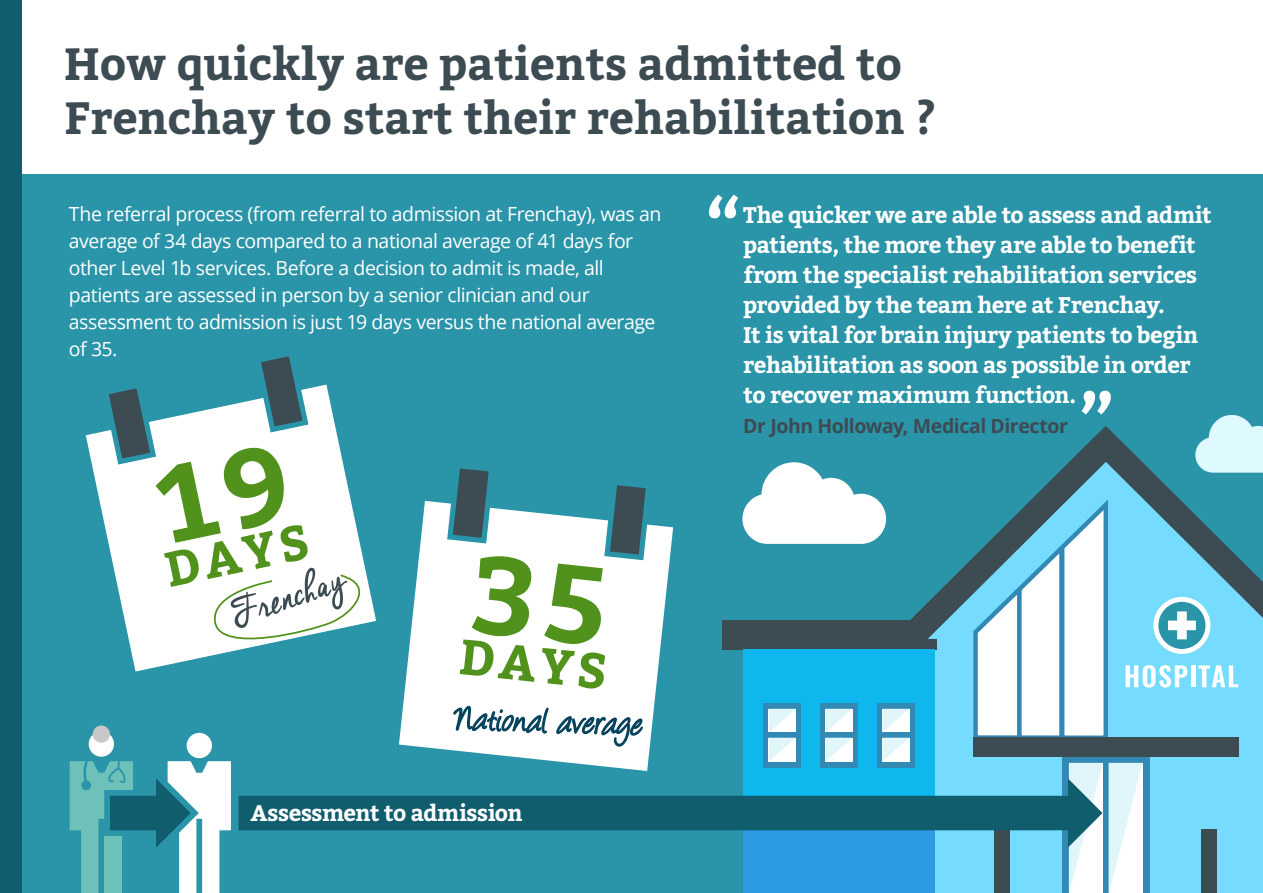
<style>
.page{position:relative;width:1263px;height:893px;background:#fff}
.page>*{position:absolute;margin:0;border:0;box-sizing:border-box;transform-origin:0 0}
.t1{font:700 67.5px "Bitter";color:#fff}
.t2{font:700 49.5px "Bitter";color:#51921c}
.t3{font:700 48.75px "Bitter";color:#51921c}
.t4{font:46.65px "Cheddar Jack";color:#3d4b53}
.t5{font:700 45px/54px "Bitter";color:#3d4b53}
.t6{font:39.9px "Angelina";color:#06435c;scale:.89 1}
.t7{font:700 22.5px/30px "Bitter";letter-spacing:-.02em;color:#fff}
.t8{font:19.5px/27px "Open Sans";letter-spacing:-.025em;color:#fff}
.t9{font:700 19.5px "Open Sans";letter-spacing:-.025em;color:#3d4b53}
</style>
<div class="page">
<div style="left:1px;top:174px;width:1262px;height:719px;background:#2a94a8"></div>
<div style="left:0;top:0;width:22px;height:893px;background:#105d6e"></div>
<svg style="left:85px;top:728px;width:32px;height:32px"></svg>
<div style="left:93px;top:725px;width:17px;height:18px;background:#c8c8c8;border-radius:50%"></div>
<svg style="left:183px;top:729px;width:32px;height:33px"></svg>
<svg style="left:70px;top:761px;width:161px;height:132px"></svg>
<svg style="left:399px;top:501px;width:274px;height:249px;fill:#fff"></svg>
<svg style="left:86px;top:385px;width:280px;height:286px;fill:#fff"></svg>
<svg style="left:209px;top:573px;width:168px;height:82px"></svg>
<svg style="left:742px;top:462px;width:131px;height:82px"></svg>
<div style="left:935px;top:632px;width:328px;height:261px;background:#75dcff"></div>
<div style="left:994px;top:829px;width:16px;height:64px;background:#3d4b53"></div>
<div style="left:1202px;top:829px;width:15px;height:64px;background:#3d4b53"></div>
<div style="left:722px;top:620px;width:215px;height:30px;background:#3d4b53"></div>
<div style="left:743px;top:650px;width:192px;height:243px;background:#0eb7ed"></div>
<div style="left:764px;top:703px;width:37px;height:64px;background:#3289b3"></div>
<div style="left:820px;top:703px;width:38px;height:64px;background:#3289b3"></div>
<div style="left:877px;top:703px;width:37px;height:64px;background:#3289b3"></div>
<div style="left:743px;top:800px;width:192px;height:93px;background:#2c9ae5"></div>
<svg style="left:769px;top:709px;width:27px;height:23px"></svg>
<svg style="left:826px;top:709px;width:27px;height:23px"></svg>
<svg style="left:882px;top:709px;width:27px;height:23px"></svg>
<svg style="left:769px;top:738px;width:27px;height:23px"></svg>
<svg style="left:826px;top:738px;width:27px;height:23px"></svg>
<svg style="left:882px;top:738px;width:27px;height:23px"></svg>
<div style="left:1062px;top:756px;width:88px;height:137px;background:#3289b3"></div>
<svg style="left:1069px;top:763px;width:73px;height:130px;background:#ddeff5"></svg>
<svg style="left:1142px;top:415px;width:121px;height:260px"></svg>
<svg style="left:873px;top:426px;width:269px;height:224px"></svg>
<svg style="left:971px;top:494px;width:139px;height:243px;background:#b6d7e2"></svg>
<div style="left:1017px;top:589px;width:5px;height:148px;background:#3289b3"></div>
<div style="left:1059px;top:548px;width:5px;height:189px;background:#3289b3"></div>
<div style="left:973px;top:737px;width:266px;height:20px;background:#3d4b53"></div>
<svg style="left:1153px;top:597px;width:57px;height:57px"></svg>
<div style="left:1158px;top:602px;width:47px;height:47px;background:#2a94a8;border-radius:50%"></div>
<svg style="left:1168px;top:611px;width:28px;height:28px"></svg>
<svg style="left:1125px;top:665px;width:62px;height:23px"></svg>
<hr style="left:1191px;top:665px;width:4px;height:22px;background:#fff">
<svg style="left:1198px;top:665px;width:40px;height:22px"></svg>
<svg style="left:239px;top:778px;width:863px;height:70px;fill:#105d6e"></svg>
<svg style="left:444px;top:468px;width:210px;height:323px"></svg>
<svg style="left:100px;top:356px;width:211px;height:188px"></svg>
<h3 class="t5" style="left:64px;top:38px;width:873px">How quickly are patients admitted to<br>Frenchay to start their rehabilitation ?</h3>
<h1 class="t1" style="left:705px;top:183px;width:38px">“</h1>
<p class="t8" style="left:69px;top:200px;width:594px">The referral process (from referral to admission at Frenchay), was an average of 34 days compared to a national average of 41 days for other Level 1b services. Before a decision to admit is made, all patients are assessed in person by a senior clinician and our assessment to admission is just 19 days versus the national average of 35.</p>
<p class="t7" style="left:743px;top:201px;width:470px">The quicker we are able to assess and admit patients, the more they are able to benefit from the specialist rehabilitation services provided by the team here at Frenchay.<br>It is vital for brain injury patients to begin rehabilitation as soon as possible in order to recover maximum function.</p>
<p class="t9" style="left:743px;top:413px;width:326px">Dr John Holloway, Medical Director</p>
<h1 class="t1" style="left:1078px;top:379px;width:38px">”</h1>
<h3 class="t3" style="left:159px;top:542px;width:148px;rotate:-12deg">DAYS</h3>
<h3 class="t4" style="left:223px;top:591px;width:117px;rotate:-19deg">Frenchay</h3>
<h2 class="t2" style="left:462px;top:627px;width:150px;rotate:6deg">DAYS</h2>
<h3 class="t6" style="left:454px;top:701px;width:213px;rotate:2deg">National average</h3>
<p class="t7" style="left:250px;top:798px;width:274px">Assessment to admission</p>
</div>
